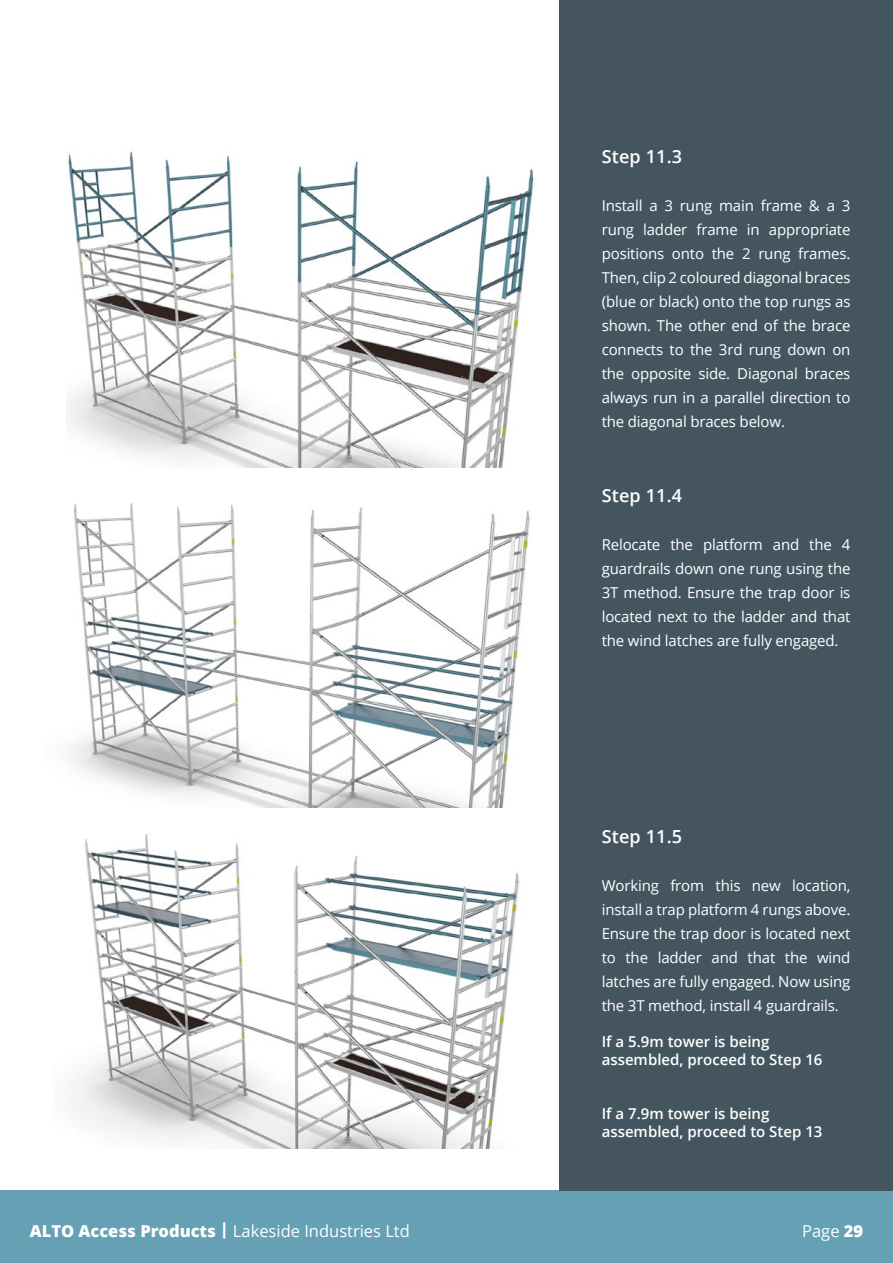
<style>
.page{position:relative;width:893px;height:1263px;background:#fff}
.page>*{position:absolute;margin:0;border:0;box-sizing:border-box;transform-origin:0 0}
.t1{font:600 18px "Open Sans";letter-spacing:.01em;color:#fff}
.t2{font:16.5px "Open Sans";color:#fff}
.t3{font:15px/24px "Open Sans";letter-spacing:-.01em;color:#fff;text-align:justify}
.t4{font:600 15px/18px "Open Sans";color:#fff}
.s1{font-weight:800}
</style>
<div class="page">
<div style="left:0;top:1191px;width:893px;height:72px;background:#65a0b4"></div>
<img style="left:67px;top:151px;width:467px;height:317px">
<img style="left:66px;top:503px;width:464px;height:305px">
<img style="left:71px;top:833px;width:449px;height:315px">
<div style="left:559px;top:0;width:334px;height:1191px;background:#455560"></div>
<p class="t1" style="left:602px;top:144px;width:82px">Step 11.3</p>
<p class="t3" style="left:602px;top:193px;width:250px">Install a 3 rung main frame &amp; a 3 rung ladder frame in appropriate positions onto the 2 rung frames.<br>Then, clip 2 coloured diagonal braces (blue or black) onto the top rungs as shown. The other end of the brace connects to the 3rd rung down on the opposite side. Diagonal braces always run in a parallel direction to the diagonal braces below.</p>
<p class="t1" style="left:602px;top:483px;width:82px">Step 11.4</p>
<p class="t3" style="left:602px;top:532px;width:250px">Relocate the platform and the 4 guardrails down one rung using the 3T method. Ensure the trap door is located next to the ladder and that the wind latches are fully engaged.</p>
<p class="t1" style="left:602px;top:824px;width:82px">Step 11.5</p>
<p class="t3" style="left:602px;top:873px;width:250px">Working from this new location, install a trap platform 4 rungs above.<br>Ensure the trap door is located next to the ladder and that the wind latches are fully engaged. Now using the 3T method, install 4 guardrails.</p>
<p class="t4" style="left:602px;top:1032px;width:222px">If a 5.9m tower is being assembled, proceed to Step 16</p>
<p class="t4" style="left:602px;top:1104px;width:222px">If a 7.9m tower is being assembled, proceed to Step 13</p>
<p class="t2" style="left:30px;top:1219px;width:382px"><span class="s1">ALTO Access Products |</span> Lakeside Industries Ltd</p>
<p class="t2" style="left:802px;top:1219px;width:63px">Page <span class="s1">29</span></p>
</div>
